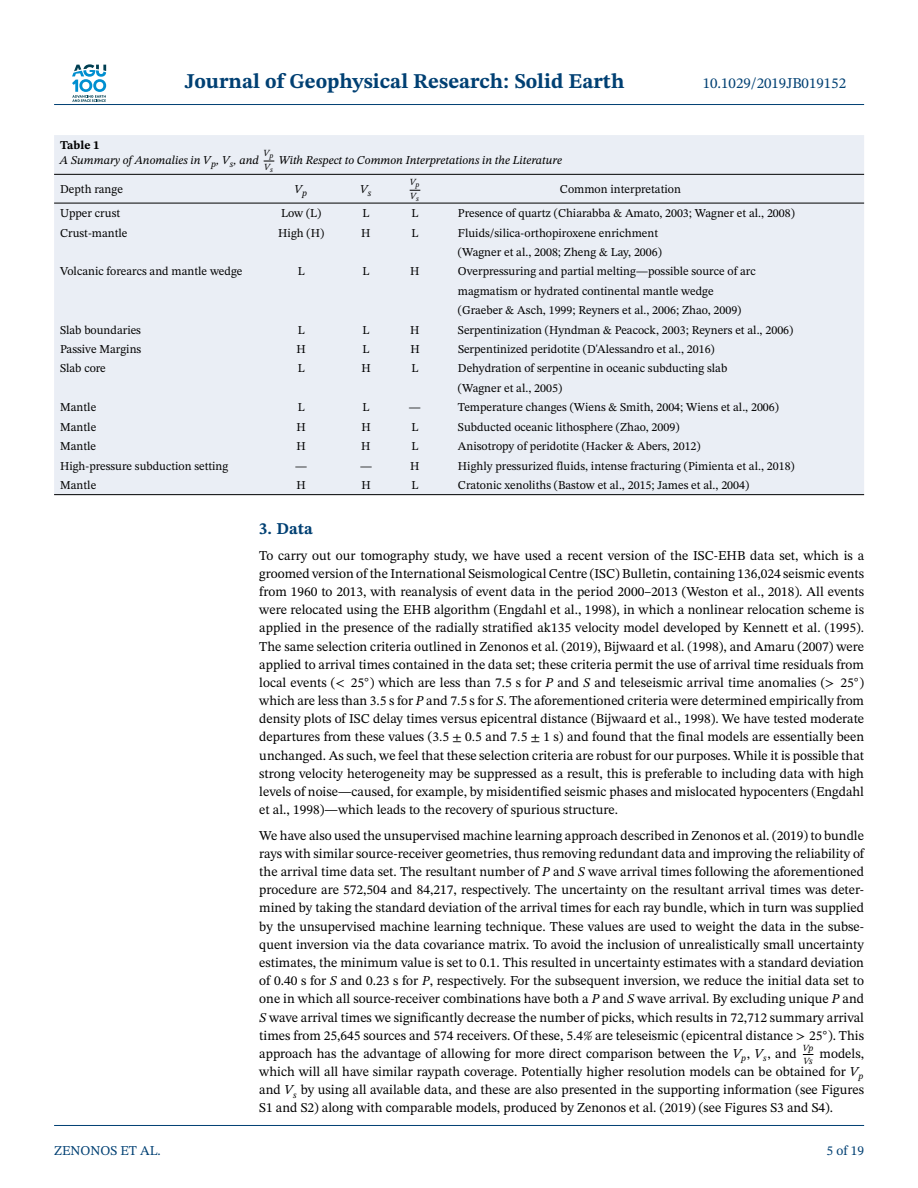
<style>
.page{position:relative;width:918px;height:1188px;background:#fff}
.page>*{position:absolute;margin:0;border:0;box-sizing:border-box;transform-origin:0 0}
.t1{font:700 21px "STIX Two Text";color:#004073}
.t2{font:700 16.5px "STIX Two Text";color:#004073}
.t3{font:15px "STIX Two Text";color:#004073}
.t4{font:13.5px/18.1px "STIX Two Text";color:#000;text-align:justify}
.t5{font:13.5px "STIX Two Text";color:#004073}
.t6{font:12px/19.5px "STIX Two Text";color:#000}
.t7{font:italic 12px/15px "STIX Two Text";color:#000}
.t8{font:italic 9.3px/14px "STIX Two Text";color:#000}
.s1{font-weight:700;font-style:normal}
.s2{font-family:"STIX Math";font-style:italic}
.s3{font-style:italic}
.s4{font-family:"STIX Math"}
</style>
<div class="page">
<svg style="left:72px;top:64px;width:34px;height:38px"></svg>
<hr style="left:54px;top:104px;width:810px;height:1px;background:#004073">
<div style="left:54px;top:135px;width:810px;height:360px;background:#eaeef5"></div>
<hr style="left:54px;top:174px;width:810px;height:1px;background:#000">
<hr style="left:54px;top:203px;width:810px;height:1px;background:#000">
<hr style="left:54px;top:494px;width:810px;height:1px;background:#000">
<hr style="left:54px;top:1125px;width:810px;height:1px;background:#004073">
<h1 class="t1" style="left:185px;top:73px;width:441px">Journal of Geophysical Research: Solid Earth</h1>
<p class="t3" style="left:703px;top:77px;width:145px">10.1029/2019JB019152</p>
<p class="t7" style="left:60px;top:139px;width:201px"><span class="s1">Table 1<br></span>A Summary of Anomalies in V<sub>p</sub>, V<sub>s</sub>, and</p>
<p class="t8" style="left:264px;top:147px;width:11px">V<sub>p<br></sub>V<sub>s</sub></p>
<p class="t7" style="left:279px;top:154px;width:285px">With Respect to Common Interpretations in the Literature</p>
<p class="t6" style="left:60px;top:181px;width:64px">Depth range</p>
<p class="t7" style="left:295px;top:183px;width:14px">V<sub>p</sub></p>
<p class="t7" style="left:360px;top:183px;width:13px">V<sub>s</sub></p>
<p class="t8" style="left:410px;top:176px;width:11px">V<sub>p<br></sub>V<sub>s</sub></p>
<p class="t6" style="left:560px;top:181px;width:122px">Common interpretation</p>
<p class="t6" style="left:60px;top:204px;width:62px">Upper crust</p>
<p class="t6" style="left:281px;top:204px;width:42px">Low (L)</p>
<p class="t6" style="left:362px;top:204px;width:9px">L</p>
<p class="t6" style="left:411px;top:204px;width:9px">L</p>
<p class="t6" style="left:458px;top:204px;width:338px">Presence of quartz (Chiarabba &amp; Amato, 2003; Wagner et al., 2008)</p>
<p class="t6" style="left:60px;top:224px;width:69px">Crust-mantle</p>
<p class="t6" style="left:278px;top:224px;width:47px">High (H)</p>
<p class="t6" style="left:361px;top:224px;width:11px">H</p>
<p class="t6" style="left:411px;top:224px;width:9px">L</p>
<p class="t6" style="left:458px;top:224px;width:205px">Fluids/silica-orthopiroxene enrichment (Wagner et al., 2008; Zheng &amp; Lay, 2006)</p>
<p class="t6" style="left:60px;top:263px;width:184px">Volcanic forearcs and mantle wedge</p>
<p class="t6" style="left:298px;top:263px;width:9px">L</p>
<p class="t6" style="left:362px;top:263px;width:9px">L</p>
<p class="t6" style="left:410px;top:263px;width:11px">H</p>
<p class="t6" style="left:458px;top:263px;width:299px">Overpressuring and partial melting—possible source of arc magmatism or hydrated continental mantle wedge (Graeber &amp; Asch, 1999; Reyners et al., 2006; Zhao, 2009)</p>
<p class="t6" style="left:60px;top:321px;width:82px">Slab boundaries</p>
<p class="t6" style="left:298px;top:321px;width:9px">L</p>
<p class="t6" style="left:362px;top:321px;width:9px">L</p>
<p class="t6" style="left:410px;top:321px;width:11px">H</p>
<p class="t6" style="left:458px;top:321px;width:337px">Serpentinization (Hyndman &amp; Peacock, 2003; Reyners et al., 2006)</p>
<p class="t6" style="left:60px;top:340px;width:83px">Passive Margins</p>
<p class="t6" style="left:297px;top:340px;width:11px">H</p>
<p class="t6" style="left:363px;top:340px;width:9px">L</p>
<p class="t6" style="left:410px;top:340px;width:11px">H</p>
<p class="t6" style="left:458px;top:340px;width:258px">Serpentinized peridotite (D'Alessandro et al., 2016)</p>
<p class="t6" style="left:60px;top:360px;width:47px">Slab core</p>
<p class="t6" style="left:298px;top:360px;width:9px">L</p>
<p class="t6" style="left:361px;top:360px;width:11px">H</p>
<p class="t6" style="left:411px;top:360px;width:9px">L</p>
<p class="t6" style="left:458px;top:360px;width:271px">Dehydration of serpentine in oceanic subducting slab (Wagner et al., 2005)</p>
<p class="t6" style="left:60px;top:399px;width:38px">Mantle</p>
<p class="t6" style="left:298px;top:399px;width:9px">L</p>
<p class="t6" style="left:362px;top:399px;width:9px">L</p>
<p class="t6" style="left:409px;top:399px;width:13px">—</p>
<p class="t6" style="left:458px;top:399px;width:323px">Temperature changes (Wiens &amp; Smith, 2004; Wiens et al., 2006)</p>
<p class="t6" style="left:60px;top:418px;width:38px">Mantle</p>
<p class="t6" style="left:297px;top:418px;width:11px">H</p>
<p class="t6" style="left:361px;top:418px;width:11px">H</p>
<p class="t6" style="left:411px;top:418px;width:9px">L</p>
<p class="t6" style="left:458px;top:418px;width:223px">Subducted oceanic lithosphere (Zhao, 2009)</p>
<p class="t6" style="left:60px;top:438px;width:38px">Mantle</p>
<p class="t6" style="left:297px;top:438px;width:11px">H</p>
<p class="t6" style="left:361px;top:438px;width:11px">H</p>
<p class="t6" style="left:411px;top:438px;width:9px">L</p>
<p class="t6" style="left:458px;top:438px;width:244px">Anisotropy of peridotite (Hacker &amp; Abers, 2012)</p>
<p class="t6" style="left:60px;top:457px;width:170px">High-pressure subduction setting</p>
<p class="t6" style="left:295px;top:457px;width:13px">—</p>
<p class="t6" style="left:360px;top:457px;width:13px">—</p>
<p class="t6" style="left:410px;top:457px;width:11px">H</p>
<p class="t6" style="left:458px;top:457px;width:338px">Highly pressurized fluids, intense fracturing (Pimienta et al., 2018)</p>
<p class="t6" style="left:60px;top:476px;width:38px">Mantle</p>
<p class="t6" style="left:297px;top:476px;width:11px">H</p>
<p class="t6" style="left:361px;top:476px;width:11px">H</p>
<p class="t6" style="left:411px;top:476px;width:9px">L</p>
<p class="t6" style="left:458px;top:476px;width:293px">Cratonic xenoliths (Bastow et al., 2015; James et al., 2004)</p>
<p class="t2" style="left:259px;top:522px;width:55px">3. Data</p>
<p class="t4" style="left:259px;top:547px;width:606px">To carry out our tomography study, we have used a recent version of the ISC-EHB data set, which is a groomed version of the International Seismological Centre (ISC) Bulletin, containing 136,024 seismic events from 1960 to 2013, with reanalysis of event data in the period 2000–2013 (Weston et al., 2018). All events were relocated using the EHB algorithm (Engdahl et al., 1998), in which a nonlinear relocation scheme is applied in the presence of the radially stratified ak135 velocity model developed by Kennett et al. (1995).<br>The same selection criteria outlined in Zenonos et al. (2019), Bijwaard et al. (1998), and Amaru (2007) were applied to arrival times contained in the data set; these criteria permit the use of arrival time residuals from local events (<span class="s2">&lt;</span> 25<sup>◦</sup>) which are less than 7.5 s for <span class="s3">P</span> and <span class="s3">S</span> and teleseismic arrival time anomalies (<span class="s2">&gt;</span> 25<sup>◦</sup>) which are less than 3.5 s for <span class="s3">P</span> and 7.5 s for <span class="s3">S</span>. The aforementioned criteria were determined empirically from density plots of ISC delay times versus epicentral distance (Bijwaard et al., 1998). We have tested moderate departures from these values (3<span class="s2">.</span>5 <span class="s4">±</span> 0<span class="s2">.</span>5 and 7<span class="s2">.</span>5 <span class="s4">±</span> 1 s) and found that the final models are essentially been unchanged. As such, we feel that these selection criteria are robust for our purposes. While it is possible that strong velocity heterogeneity may be suppressed as a result, this is preferable to including data with high levels of noise—caused, for example, by misidentified seismic phases and mislocated hypocenters (Engdahl et al., 1998)—which leads to the recovery of spurious structure.</p>
<p class="t4" style="left:259px;top:827px;width:606px">We have also used the unsupervised machine learning approach described in Zenonos et al. (2019) to bundle rays with similar source-receiver geometries, thus removing redundant data and improving the reliability of the arrival time data set. The resultant number of <span class="s3">P</span> and <span class="s3">S</span> wave arrival times following the aforementioned procedure are 572,504 and 84,217, respectively. The uncertainty on the resultant arrival times was deter&shy;mined by taking the standard deviation of the arrival times for each ray bundle, which in turn was supplied by the unsupervised machine learning technique. These values are used to weight the data in the subse&shy;quent inversion via the data covariance matrix. To avoid the inclusion of unrealistically small uncertainty estimates, the minimum value is set to 0.1. This resulted in uncertainty estimates with a standard deviation of 0.40 s for <span class="s3">S</span> and 0.23 s for <span class="s3">P</span>, respectively. For the subsequent inversion, we reduce the initial data set to one in which all source-receiver combinations have both a <span class="s3">P</span> and <span class="s3">S</span> wave arrival. By excluding unique <span class="s3">P</span> and <span class="s3">S</span> wave arrival times we significantly decrease the number of picks, which results in 72,712 summary arrival times from 25,645 sources and 574 receivers. Of these, 5<span class="s2">.</span>4<span class="s3">%</span> are teleseismic (epicentral distance <span class="s2">&gt;</span> 25<sup>◦</sup>). This approach has the advantage of allowing for more direct comparison between the <span class="s3">V</span><sub>p</sub>, <span class="s3">V</span><sub>s</sub>, and</p>
<p class="t8" style="left:803px;top:1042px;width:12px;line-height:13.2px">Vp<br>Vs</p>
<p class="t4" style="left:259px;top:1046px;width:606px;text-indent:560px">models, which will all have similar raypath coverage. Potentially higher resolution models can be obtained for <span class="s3">V</span><sub>p </sub>and <span class="s3">V</span><sub>s</sub> by using all available data, and these are also presented in the supporting information (see Figures S1 and S2) along with comparable models, produced by Zenonos et al. (2019) (see Figures S3 and S4).</p>
<p class="t5" style="left:54px;top:1145px;width:108px">ZENONOS ET AL.</p>
<p class="t5" style="left:827px;top:1145px;width:39px">5 of 19</p>
</div>
